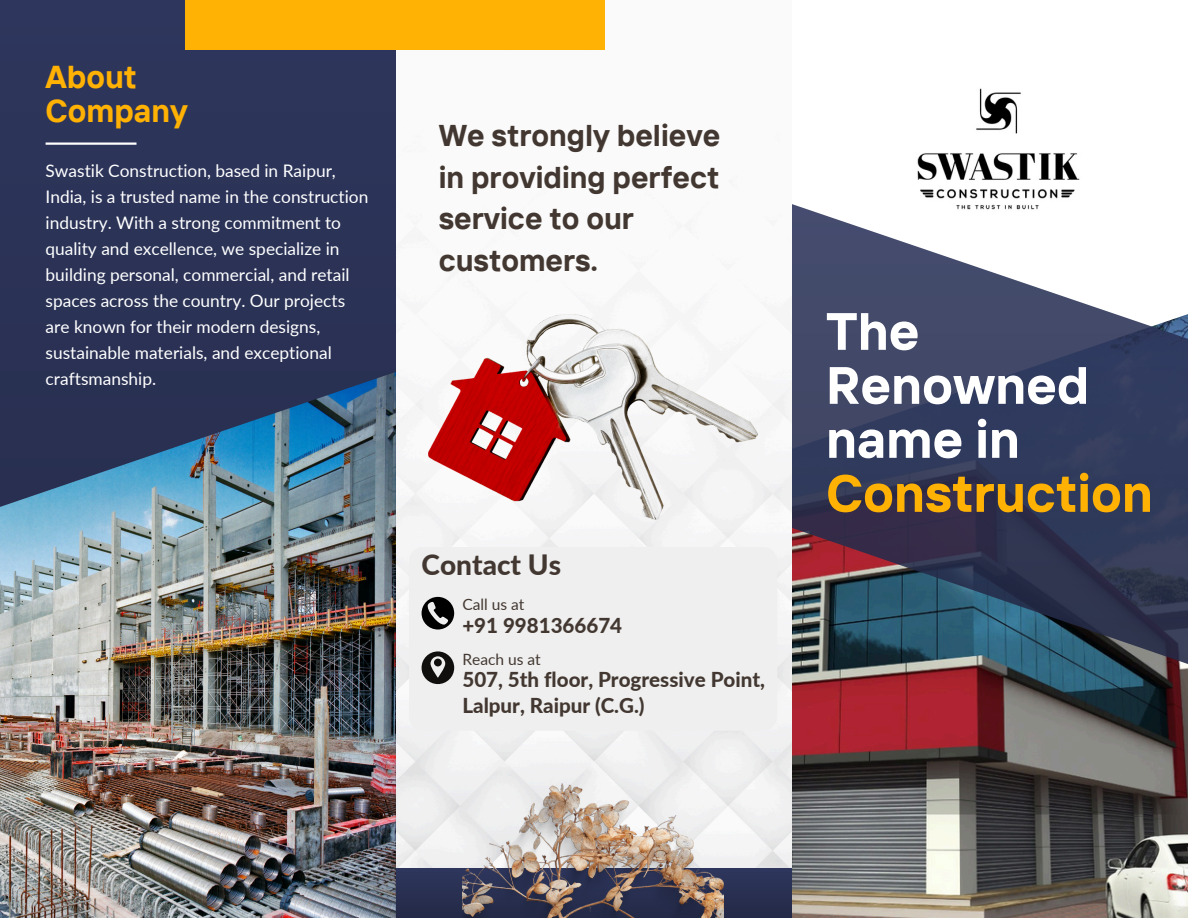
<style>
.page{position:relative;width:1188px;height:918px;background:#fff}
.page>*{position:absolute;margin:0;border:0;box-sizing:border-box;transform-origin:0 0}
.t1{font:700 52.5px/54px "TT Interphases";color:#fff}
.t2{font:700 31.65px/33.8px "TT Interphases";color:#ffb104}
.t3{font:700 30px/41.7px "TT Interphases";color:#433831}
.t4{font:800 28.05px "Lato";color:#433831}
.t5{font:800 20.55px/25.7px "Lato";color:#433831}
.t6{font:17.25px/26px "Lato";color:#fff}
.t7{font:15.6px "Lato";color:#433831}
.s1{color:#ffb104}
</style>
<div class="page">
<img style="left:396px;top:49px;width:396px;height:820px">
<div style="left:314px;top:869px;width:560px;height:49px;background:#293051"></div>
<div style="left:0;top:0;width:395px;height:918px;background:#2c3358"></div>
<img style="left:0;top:372px;width:396px;height:546px">
<hr style="left:46px;top:143px;width:91px;height:2px;background:#fff">
<div style="left:185px;top:0;width:420px;height:49px;background:#ffb104"></div>
<img style="left:792px;top:665px;width:396px;height:253px">
<svg style="left:792px;top:204px;width:396px;height:461px;background:#515a73"></svg>
<img style="left:874px;top:88px;width:249px;height:131px">
<img style="left:429px;top:314px;width:328px;height:206px">
<img style="left:462px;top:783px;width:261px;height:135px">
<div style="left:409px;top:547px;width:368px;height:184px;background:#efefef"></div>
<svg style="left:422px;top:651px;width:32px;height:33px"></svg>
<svg style="left:422px;top:597px;width:32px;height:33px"></svg>
<p class="t2" style="left:46px;top:59px;width:144px">About<br>Company</p>
<p class="t6" style="left:46px;top:157px;width:324px">Swastik Construction, based in Raipur, India, is a trusted name in the construction industry. With a strong commitment to quality and excellence, we specialize in building personal, commercial, and retail spaces across the country. Our projects are known for their modern designs, sustainable materials, and exceptional craftsmanship.</p>
<p class="t3" style="left:439px;top:114px;width:283px">We strongly believe in providing perfect service to our customers.</p>
<h4 class="t4" style="left:422px;top:548px;width:141px">Contact Us</h4>
<p class="t7" style="left:462px;top:595px;width:64px">Call us at</p>
<p class="t5" style="left:462px;top:612px;width:161px">+91 9981366674</p>
<h4 class="t7" style="left:462px;top:650px;width:80px">Reach us at</h4>
<p class="t5" style="left:462px;top:666px;width:304px">507, 5th floor, Progressive Point,<br>Lalpur, Raipur (C.G.)</p>
<h1 class="t1" style="left:826px;top:303px;width:328px">The<br>Renowned name in<br><span class="s1">Construction</span></h1>
</div>
